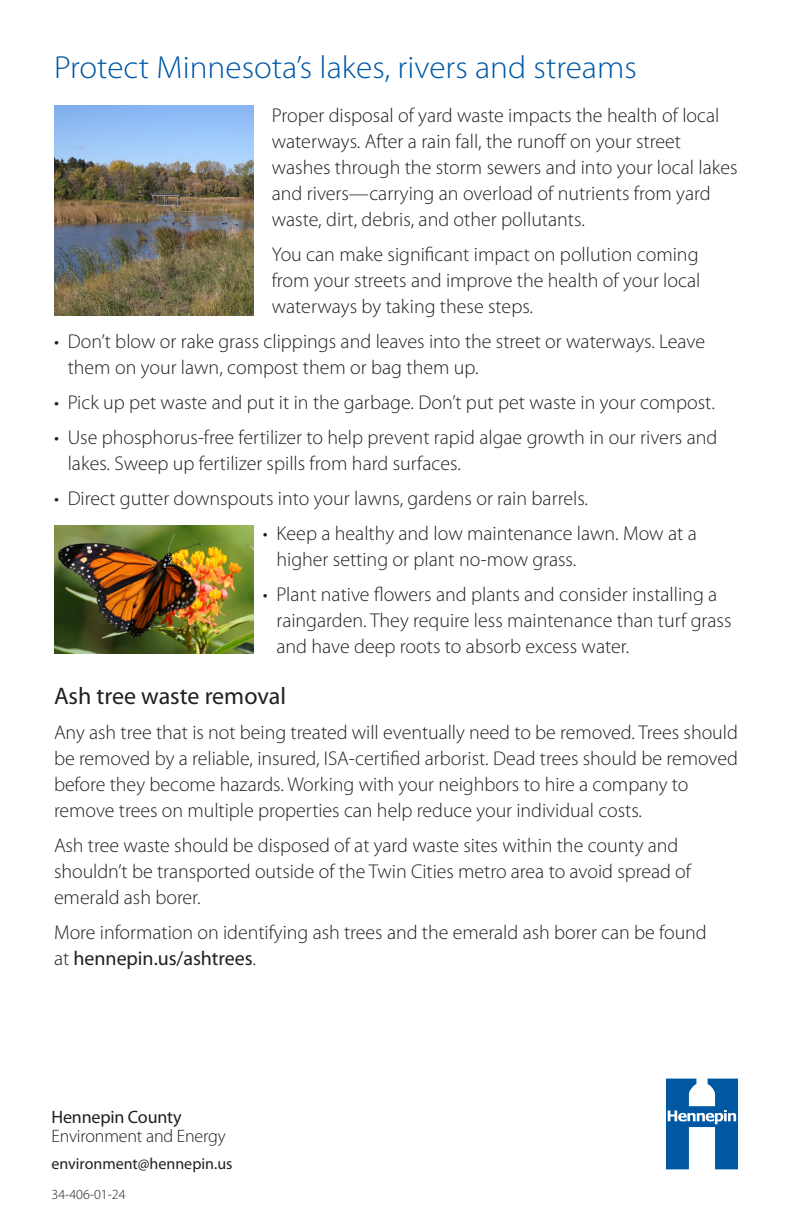
<style>
.page{position:relative;width:792px;height:1224px;background:#fff}
.page>*{position:absolute;margin:0;border:0;box-sizing:border-box;transform-origin:0 0}
.Subhead-NEW{font:300 32px "Myriad Pro";color:#0158a6;scale:1.04 1}
.Subhead2-NEW{font:24px "Myriad Pro";color:#231f20}
.Bullets-NEW{font:300 20px/26px "Myriad Pro";color:#231f20}
.Body-NEW{font:300 20px/26px "Myriad Pro";color:#231f20}
.t1{font:300 18px "Myriad Pro";letter-spacing:-.01em;color:#231f20}
.t2{font:18px "Myriad Pro";letter-spacing:-.01em;color:#231f20}
.t3{font:16px "Myriad Pro";color:#231f20}
.t4{font:300 14px "Myriad Pro";color:#231f20}
.s1{font-weight:400}
</style>
<div class="page">
<img style="left:54px;top:106px;width:200px;height:209px">
<img style="left:54px;top:526px;width:200px;height:128px">
<svg style="left:666px;top:1079px;width:72px;height:90px"></svg>
<p class="Subhead-NEW" style="left:54px;top:50px;width:562px">Protect Minnesota’s lakes, rivers and streams</p>
<p class="Body-NEW" style="left:272px;top:103px;width:467px">Proper disposal of yard waste impacts the health of local waterways. After a rain fall, the runoff on your street washes through the storm sewers and into your local lakes and rivers—carrying an overload of nutrients from yard waste, dirt, debris, and other pollutants.</p>
<p class="Body-NEW" style="left:272px;top:242px;width:430px;text-align:justify">You can make significant impact on pollution coming from your streets and improve the health of your local waterways by taking these steps.</p>
<p class="Bullets-NEW" style="left:68px;top:329px;width:639px;text-indent:-14px">• Don’t blow or rake grass clippings and leaves into the street or waterways. Leave them on your lawn, compost them or bag them up.</p>
<p class="Bullets-NEW" style="left:54px;top:390px;width:662px">• Pick up pet waste and put it in the garbage. Don’t put pet waste in your compost.</p>
<p class="Bullets-NEW" style="left:68px;top:425px;width:651px;text-indent:-14px">• Use phosphorus-free fertilizer to help prevent rapid algae growth in our rivers and lakes. Sweep up fertilizer spills from hard surfaces.</p>
<p class="Bullets-NEW" style="left:54px;top:486px;width:536px">• Direct gutter downspouts into your lawns, gardens or rain barrels.</p>
<p class="Bullets-NEW" style="left:276px;top:521px;width:422px;text-indent:-14px">• Keep a healthy and low maintenance lawn. Mow at a higher setting or plant no-mow grass.</p>
<p class="Bullets-NEW" style="left:276px;top:582px;width:457px;text-indent:-14px">• Plant native flowers and plants and consider installing a raingarden. They require less maintenance than turf grass and have deep roots to absorb excess water.</p>
<p class="Subhead2-NEW" style="left:54px;top:683px;width:234px">Ash tree waste removal</p>
<p class="Bullets-NEW" style="left:54px;top:720px;width:686px">Any ash tree that is not being treated will eventually need to be removed. Trees should be removed by a reliable, insured, ISA-certified arborist. Dead trees should be removed before they become hazards. Working with your neighbors to hire a company to remove trees on multiple properties can help reduce your individual costs.</p>
<p class="Bullets-NEW" style="left:54px;top:833px;width:639px">Ash tree waste should be disposed of at yard waste sites within the county and shouldn’t be transported outside of the Twin Cities metro area to avoid spread of emerald ash borer.</p>
<p class="Bullets-NEW" style="left:54px;top:920px;width:654px">More information on identifying ash trees and the emerald ash borer can be found at <span class="s1">hennepin.us/ashtrees</span>.</p>
<p class="t2" style="left:52px;top:1108px;width:132px">Hennepin County</p>
<p class="t1" style="left:52px;top:1126px;width:176px">Environment and Energy</p>
<p class="t3" style="left:52px;top:1155px;width:182px">environment@hennepin.us</p>
<p class="t4" style="left:52px;top:1187px;width:76px">34-406-01-24</p>
</div>
